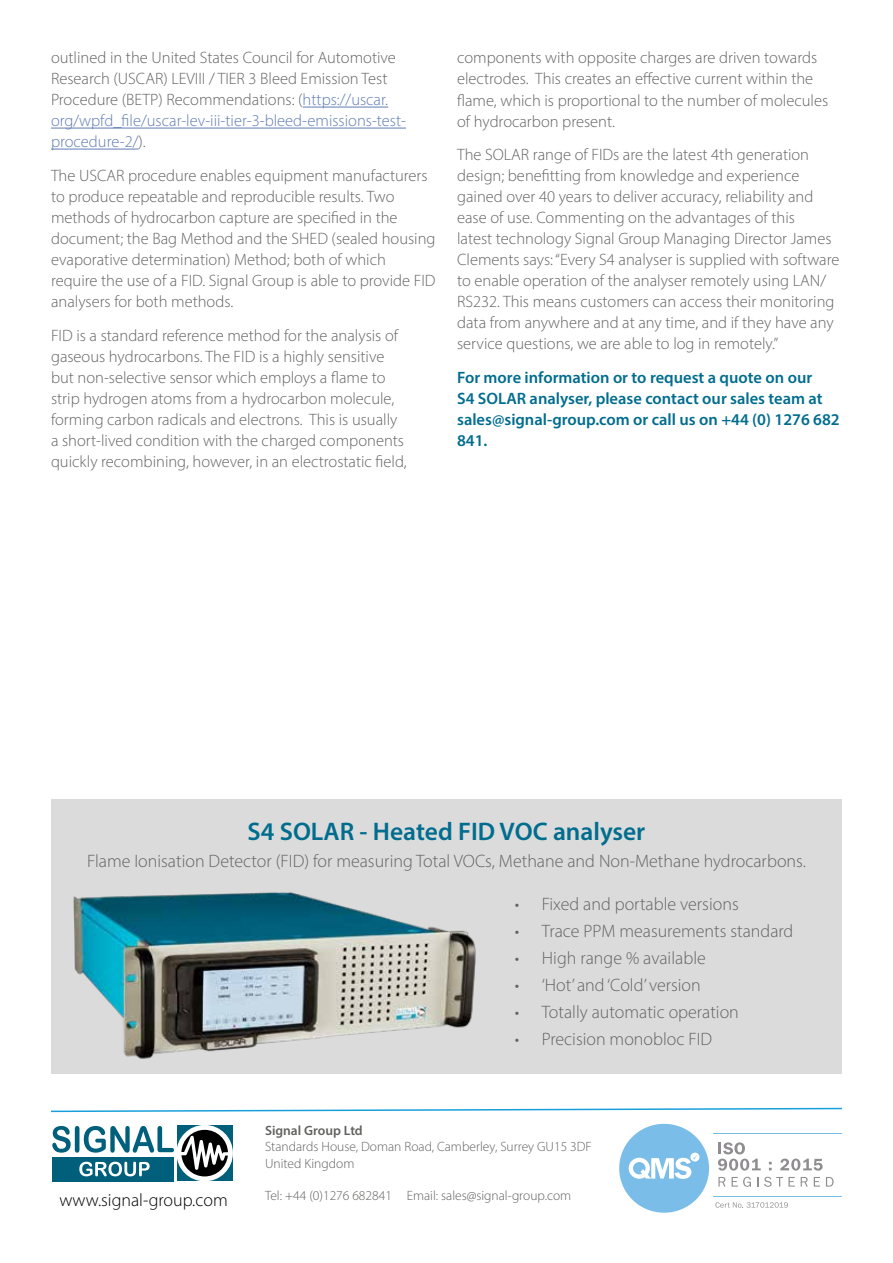
<style>
.page{position:relative;width:893px;height:1263px;background:#fff}
.page>*{position:absolute;margin:0;border:0;box-sizing:border-box;transform-origin:0 0}
.t1{font:600 25.5px "Myriad Pro";color:#006d8e}
.t2{font:300 18px "Myriad Pro";color:#646363}
.t3{font:300 18px "Myriad Pro";color:#000}
.t4{font:300 16.5px/21px "Myriad Pro";color:#646363}
.t5{font:600 16.5px/21px "Myriad Pro";color:#006d8e}
.t6{font:300 13.5px/16.2px "Myriad Pro";color:#616160}
.t7{font:600 13.5px "Myriad Pro";color:#616160}
.s1{color:#607cb4}
</style>
<div class="page">
<hr style="left:303px;top:107px;width:85px;height:1px;background:#607cb4">
<hr style="left:51px;top:128px;width:355px;height:1px;background:#607cb4">
<hr style="left:51px;top:149px;width:88px;height:1px;background:#607cb4">
<div style="left:52px;top:1157px;width:122px;height:24px;background:#00607c"></div>
<div style="left:177px;top:1125px;width:56px;height:56px;background:#00607c"></div>
<div style="left:176px;top:1125px;width:57px;height:56px;background:#fff;border-radius:50%"></div>
<svg style="left:181px;top:1130px;width:47px;height:46px"></svg>
<svg style="left:52px;top:1126px;width:122px;height:27px"></svg>
<svg style="left:79px;top:1162px;width:71px;height:14px"></svg>
<div style="left:619px;top:1124px;width:90px;height:89px;background:#7abde9;border-radius:50%"></div>
<svg style="left:690px;top:1152px;width:9px;height:9px"></svg>
<svg style="left:718px;top:1177px;width:7px;height:9px"></svg>
<svg style="left:732px;top:1177px;width:19px;height:10px"></svg>
<svg style="left:757px;top:1177px;width:38px;height:10px"></svg>
<svg style="left:801px;top:1177px;width:7px;height:9px"></svg>
<svg style="left:814px;top:1177px;width:6px;height:9px"></svg>
<svg style="left:826px;top:1177px;width:8px;height:9px"></svg>
<svg style="left:715px;top:1202px;width:73px;height:6px"></svg>
<svg style="left:718px;top:1142px;width:43px;height:28px"></svg>
<svg style="left:769px;top:1162px;width:3px;height:8px"></svg>
<svg style="left:780px;top:1158px;width:43px;height:13px"></svg>
<hr style="left:713px;top:1133px;width:129px;height:1px;background:#7abde9">
<hr style="left:713px;top:1196px;width:129px;height:1px;background:#7abde9">
<svg style="left:629px;top:1155px;width:69px;height:24px"></svg>
<svg style="left:51px;top:1107px;width:791px;height:6px"></svg>
<div style="left:51px;top:799px;width:791px;height:275px;background:#dbdbdb"></div>
<img style="left:73px;top:892px;width:403px;height:167px">
<p class="t4" style="left:51px;top:47px;width:356px">outlined in the United States Council for Automotive Research (USCAR) LEVIII / TIER 3 Bleed Emission Test Procedure (BETP) Recommendations: (<span class="s1">https://uscar. org/wpfd_file/uscar-lev-iii-tier-3-bleed-emissions-test&shy;procedure-2/</span>).</p>
<p class="t4" style="left:51px;top:165px;width:386px">The USCAR procedure enables equipment manufacturers to produce repeatable and reproducible results. Two methods of hydrocarbon capture are specified in the document; the Bag Method and the SHED (sealed housing evaporative determination) Method; both of which require the use of a FID. Signal Group is able to provide FID analysers for both methods.</p>
<p class="t4" style="left:51px;top:325px;width:357px">FID is a standard reference method for the analysis of gaseous hydrocarbons. The FID is a highly sensitive but non-selective sensor which employs a flame to strip hydrogen atoms from a hydrocarbon molecule, forming carbon radicals and electrons. This is usually a short-lived condition with the charged components quickly recombining, however, in an electrostatic field,</p>
<p class="t4" style="left:457px;top:47px;width:373px">components with opposite charges are driven towards electrodes. This creates an effective current within the flame, which is proportional to the number of molecules of hydrocarbon present.</p>
<p class="t4" style="left:457px;top:144px;width:384px">The SOLAR range of FIDs are the latest 4th generation design; benefitting from knowledge and experience gained over 40 years to deliver accuracy, reliability and ease of use. Commenting on the advantages of this<br>latest technology Signal Group Managing Director James Clements says: “Every S4 analyser is supplied with software to enable operation of the analyser remotely using LAN/ RS232. This means customers can access their monitoring data from anywhere and at any time, and if they have any service questions, we are able to log in remotely.”</p>
<p class="t5" style="left:457px;top:367px;width:384px">For more information or to request a quote on our<br>S4 SOLAR analyser, please contact our sales team at sales@signal-group.com or call us on +44 (0) 1276 682<br>841.</p>
<h1 class="t1" style="left:248px;top:815px;width:399px">S4 SOLAR - Heated FID VOC analyser</h1>
<p class="t2" style="left:87px;top:850px;width:720px">Flame Ionisation Detector (FID) for measuring Total VOCs, Methane and Non-Methane hydrocarbons.</p>
<p class="t2" style="left:515px;top:893px;width:225px">• Fixed and portable versions</p>
<p class="t2" style="left:515px;top:920px;width:280px">• Trace PPM measurements standard</p>
<p class="t2" style="left:515px;top:947px;width:193px">• High range % available</p>
<p class="t2" style="left:515px;top:974px;width:188px">• ‘Hot’ and ‘Cold’ version</p>
<p class="t2" style="left:515px;top:1001px;width:226px">• Totally automatic operation</p>
<p class="t2" style="left:515px;top:1028px;width:199px">• Precision monobloc FID</p>
<p class="t7" style="left:265px;top:1122px;width:99px">Signal Group Ltd</p>
<p class="t6" style="left:265px;top:1139px;width:328px">Standards House, Doman Road, Camberley, Surrey GU15 3DF<br>United Kingdom</p>
<p class="t3" style="left:59px;top:1189px;width:170px">www.signal-group.com</p>
<p class="t6" style="left:265px;top:1187px;width:308px">Tel: +44 (0)1276 682841 Email: sales@signal-group.com</p>
</div>
